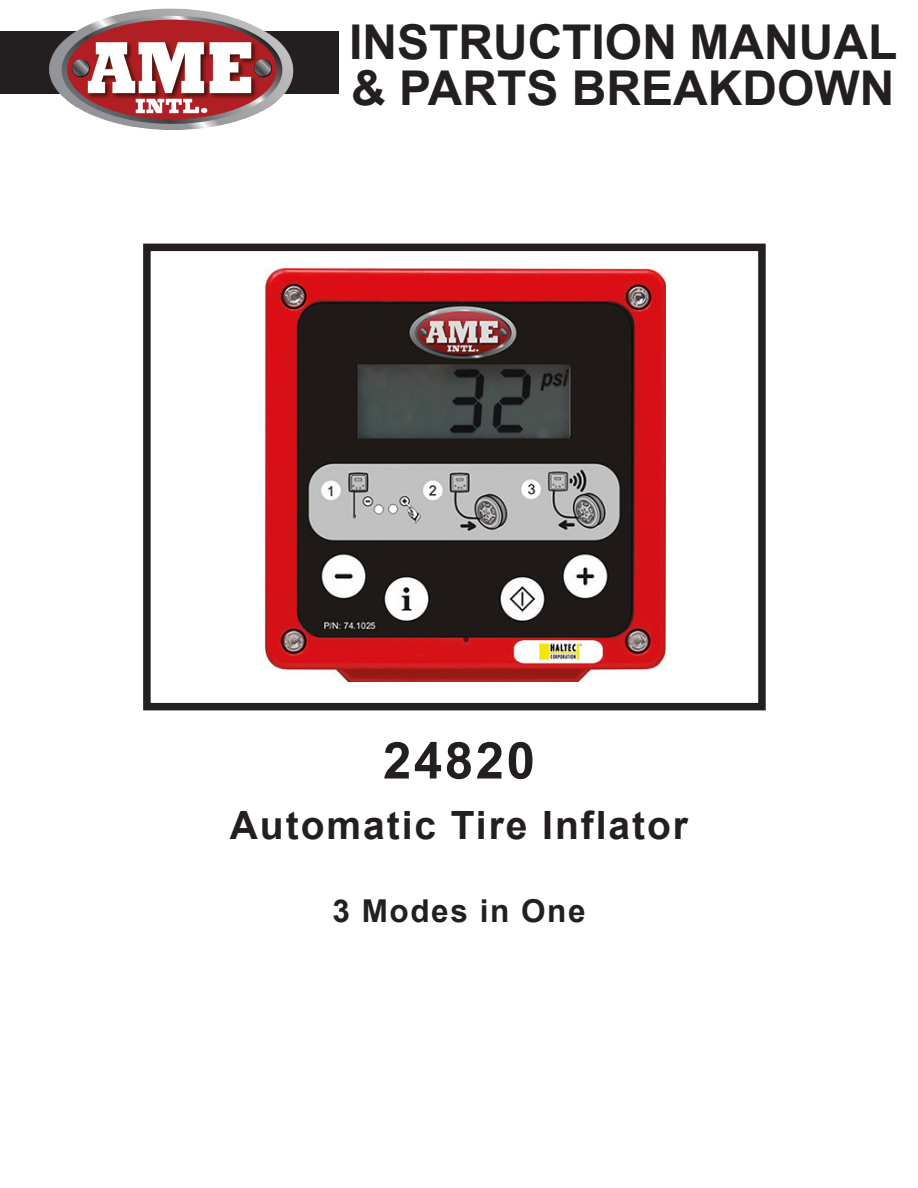
<style>
.page{position:relative;width:918px;height:1188px;background:#fff}
.page>*{position:absolute;margin:0;border:0;box-sizing:border-box;transform-origin:0 0}
.t1{font:700 51px "Arial";letter-spacing:.05em;color:#231f20}
.t2{font:700 48px/46.5px "Arial";color:#231f20}
.t3{font:700 39px "Arial";letter-spacing:.05em;color:#231f20}
.t4{font:700 31.5px "Arial";letter-spacing:.05em;color:#231f20}
</style>
<div class="page">
<div style="left:0;top:31px;width:339px;height:63px;background:#231f20"></div>
<img style="left:49px;top:9px;width:245px;height:120px">
<div style="left:143px;top:244px;width:623px;height:466px;border:8px solid #231f20"></div>
<img style="left:264px;top:268px;width:402px;height:413px">
<p class="t2" style="left:349px;top:20px;width:550px">INSTRUCTION MANUAL &amp; PARTS BREAKDOWN</p>
<p class="t1" style="left:383px;top:727px;width:153px">24820</p>
<p class="t3" style="left:230px;top:800px;width:460px">Automatic Tire Inflator</p>
<p class="t4" style="left:332px;top:890px;width:255px">3 Modes in One</p>
</div>
